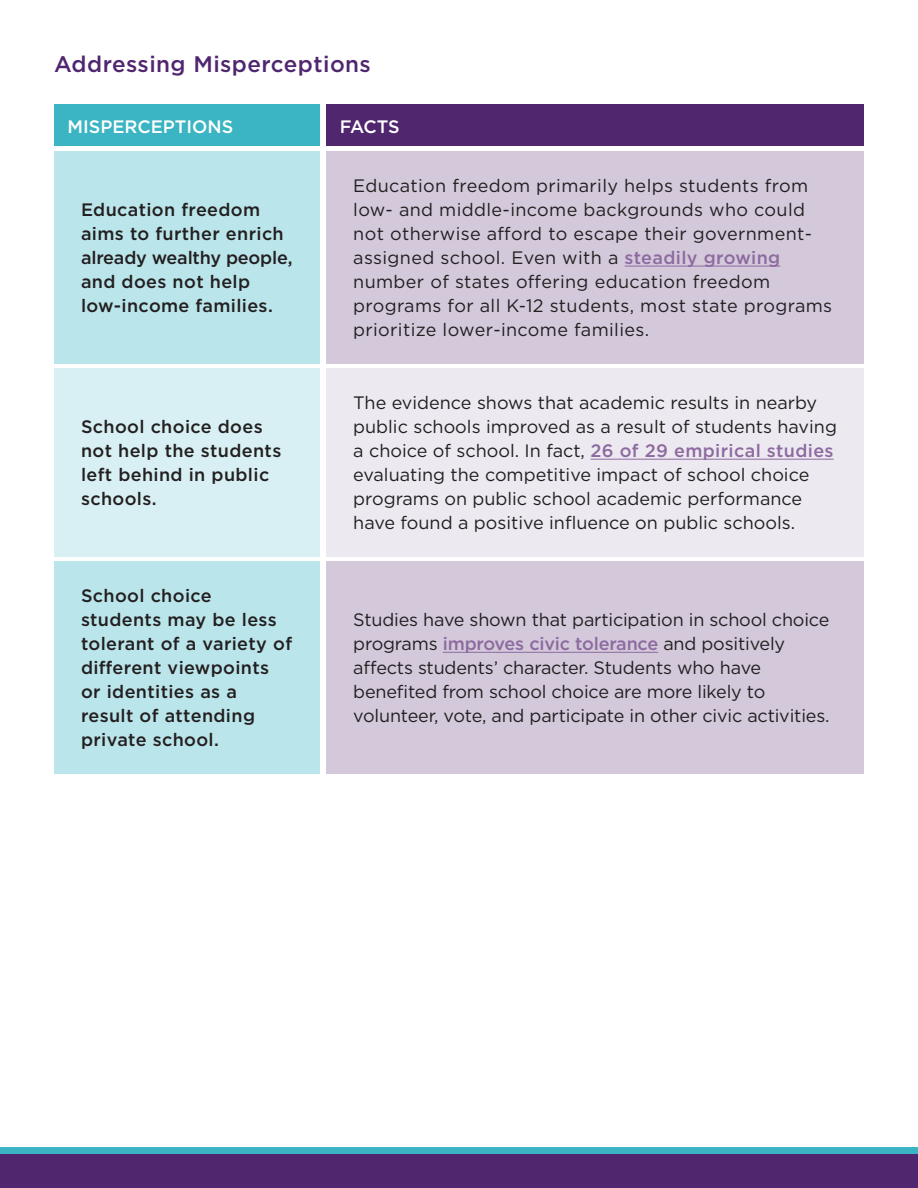
<style>
.page{position:relative;width:918px;height:1188px;background:#fff}
.page>*{position:absolute;margin:0;border:0;box-sizing:border-box;transform-origin:0 0}
.t1{font:500 22.5px "Gotham";letter-spacing:.02em;color:#50266f}
.t2{font:18px/24px "Gotham";color:#231f20}
.t3{font:18px/24px "Gotham";letter-spacing:.02em;color:#231f20}
.Body{font:500 18px/24px "Gotham";letter-spacing:.02em;color:#231f20}
.Default{font:500 18px "Gotham";color:#fff}
.s1{font-weight:500;color:#8d6a9f}
</style>
<div class="page">
<div style="left:0;top:1153px;width:918px;height:35px;background:#50266f"></div>
<div style="left:0;top:1148px;width:918px;height:6px;background:#3bb5c3"></div>
<div style="left:54px;top:105px;width:266px;height:41px;background:#3bb5c3"></div>
<div style="left:326px;top:105px;width:538px;height:41px;background:#50266f"></div>
<div style="left:54px;top:151px;width:266px;height:212px;background:#bae5ea"></div>
<div style="left:326px;top:151px;width:538px;height:212px;background:#d3c9db"></div>
<hr style="left:625px;top:266px;width:155px;height:1px;background:#8d6a9f">
<div style="left:54px;top:561px;width:266px;height:212px;background:#bae5ea"></div>
<div style="left:326px;top:561px;width:538px;height:212px;background:#d3c9db"></div>
<hr style="left:443px;top:652px;width:215px;height:1px;background:#8d6a9f">
<div style="left:54px;top:368px;width:266px;height:188px;background:#d8f0f3"></div>
<div style="left:326px;top:368px;width:538px;height:188px;background:#ede9f1"></div>
<hr style="left:590px;top:459px;width:244px;height:1px;background:#8d6a9f">
<p class="t1" style="left:54px;top:49px;width:318px">Addressing Misperceptions</p>
<p class="Default" style="left:68px;top:115px;width:167px">MISPERCEPTIONS</p>
<p class="Default" style="left:340px;top:115px;width:61px">FACTS</p>
<p class="Body" style="left:81px;top:198px;width:213px">Education freedom aims to further enrich already wealthy people, and does not help low-income families.</p>
<p class="Body" style="left:81px;top:415px;width:202px">School choice does not help the students left behind in public schools.</p>
<p class="Body" style="left:81px;top:584px;width:213px">School choice students may be less tolerant of a variety of different viewpoints or identities as a result of attending private school.</p>
<p class="t3" style="left:353px;top:174px;width:480px">Education freedom primarily helps students from low- and middle-income backgrounds who could not otherwise afford to escape their government&shy;assigned school. Even with a <span class="s1">steadily growing </span>number of states offering education freedom programs for all K-12 students, most state programs prioritize lower-income families.</p>
<p class="t2" style="left:353px;top:391px;width:485px">The evidence shows that academic results in nearby public schools improved as a result of students having a choice of school. In fact, <span class="s1">26 of 29 empirical studies </span>evaluating the competitive impact of school choice programs on public school academic performance have found a positive influence on public schools.</p>
<p class="t2" style="left:353px;top:608px;width:478px">Studies have shown that participation in school choice programs <span class="s1">improves civic tolerance</span> and positively affects students’ character. Students who have benefited from school choice are more likely to volunteer, vote, and participate in other civic activities.</p>
</div>
